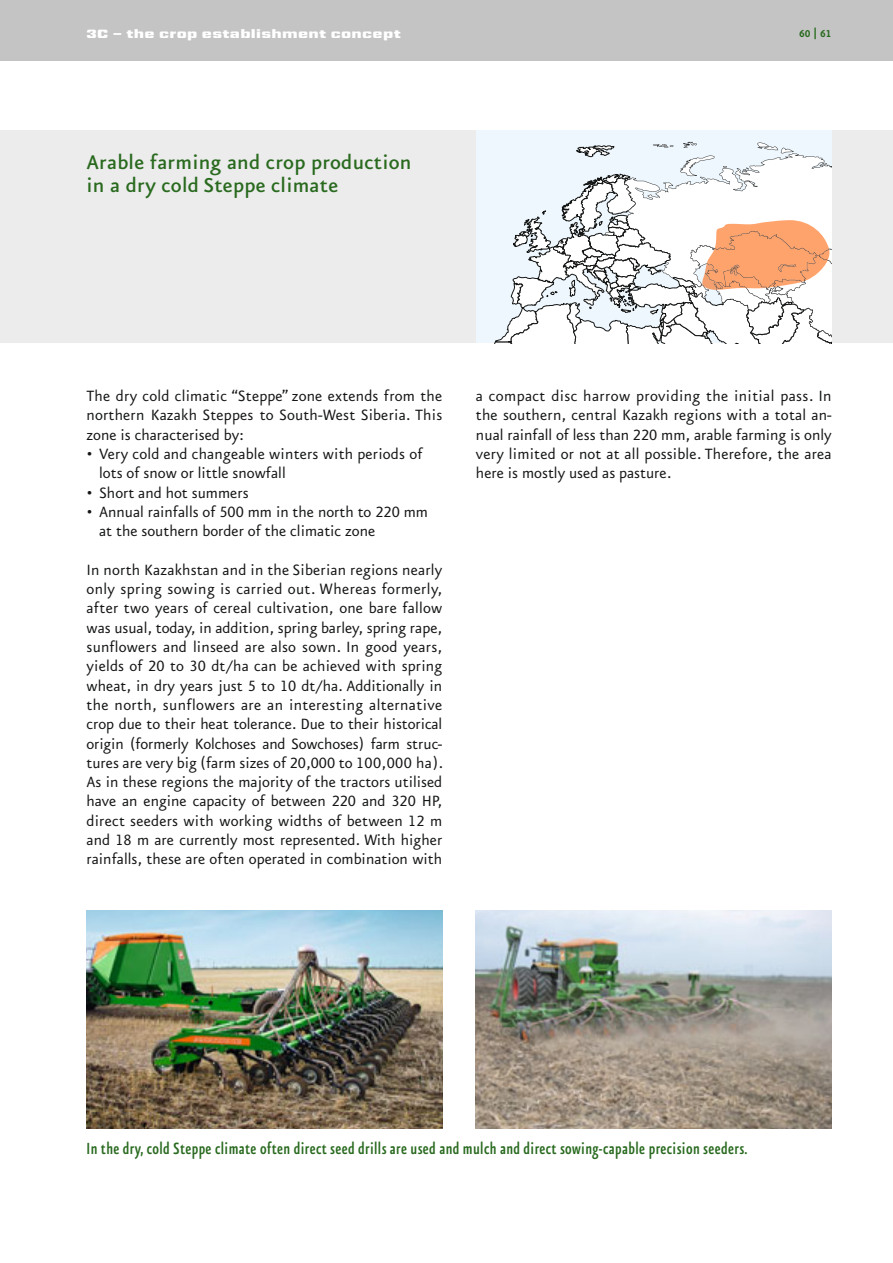
<style>
.page{position:relative;width:893px;height:1263px;background:#fff}
.page>*{position:absolute;margin:0;border:0;box-sizing:border-box;transform-origin:0 0}
.t1{font:23.7px/23.1px "Eureka Sans A Medium Tab";letter-spacing:.01em;color:#296a1f}
.t2{font:500 condensed 19.35px "Eureka Sans OT";letter-spacing:.02em;color:#296a1f}
.t3{font:17.85px/19.4px "Eureka Sans A Regular Tab";color:#151616;text-align:justify}
.t4{font:11.85px "Amazone VI Bl";letter-spacing:.025em;color:#fff}
.t5{font:11.85px "Eureka Sans A Bold Tab";color:#296a1f;scale:.95 1}
</style>
<div class="page">
<div style="left:0;top:131px;width:893px;height:212px;background:#ececec"></div>
<img style="left:476px;top:910px;width:356px;height:218px">
<img style="left:87px;top:911px;width:355px;height:217px">
<div style="left:476px;top:131px;width:356px;height:212px;background:#edf7fd"></div>
<svg style="left:494px;top:142px;width:338px;height:202px"></svg>
<div style="left:0;top:0;width:893px;height:61px;background:#c4c4c5"></div>
<p class="t4" style="left:87px;top:29px;width:316px">3C – the crop establishment concept</p>
<p class="t5" style="left:799px;top:29px;width:36px">60 | 61</p>
<h1 class="t1" style="left:87px;top:153px;width:326px">Arable farming and crop production in a dry cold Steppe climate</h1>
<p class="t3" style="left:87px;top:388px;width:357px">The dry cold climatic “Steppe” zone extends from the northern Kazakh Steppes to South-West Siberia. This zone is characterised by:</p>
<p class="t3" style="left:99px;top:445px;width:325px;text-indent:-13px">• Very cold and changeable winters with periods of lots of snow or little snowfall</p>
<p class="t3" style="left:87px;top:484px;width:164px">• Short and hot summers</p>
<p class="t3" style="left:99px;top:503px;width:330px;text-indent:-13px">• Annual rainfalls of 500 mm in the north to 220 mm at the southern border of the climatic zone</p>
<p class="t3" style="left:87px;top:561px;width:358px">In north Kazakhstan and in the Siberian regions nearly only spring sowing is carried out. Whereas formerly, after two years of cereal cultivation, one bare fallow was usual, today, in addition, spring barley, spring rape, sunflowers and linseed are also sown. In good years, yields of 20 to 30 dt/ha can be achieved with spring wheat, in dry years just 5 to 10 dt/ha. Additionally in the north, sunflowers are an interesting alternative crop due to their heat tolerance. Due to their historical origin (formerly Kolchoses and Sowchoses) farm struc&shy;tures are very big (farm sizes of 20,000 to 100,000 ha).<br>As in these regions the majority of the tractors utilised have an engine capacity of between 220 and 320 HP, direct seeders with working widths of between 12 m and 18 m are currently most represented. With higher rainfalls, these are often operated in combination with</p>
<p class="t3" style="left:476px;top:388px;width:357px">a compact disc harrow providing the initial pass. In the southern, central Kazakh regions with a total an&shy;nual rainfall of less than 220 mm, arable farming is only very limited or not at all possible. Therefore, the area here is mostly used as pasture.</p>
<p class="t2" style="left:87px;top:1141px;width:662px">In the dry, cold Steppe climate often direct seed drills are used and mulch and direct sowing-capable precision seeders.</p>
</div>
